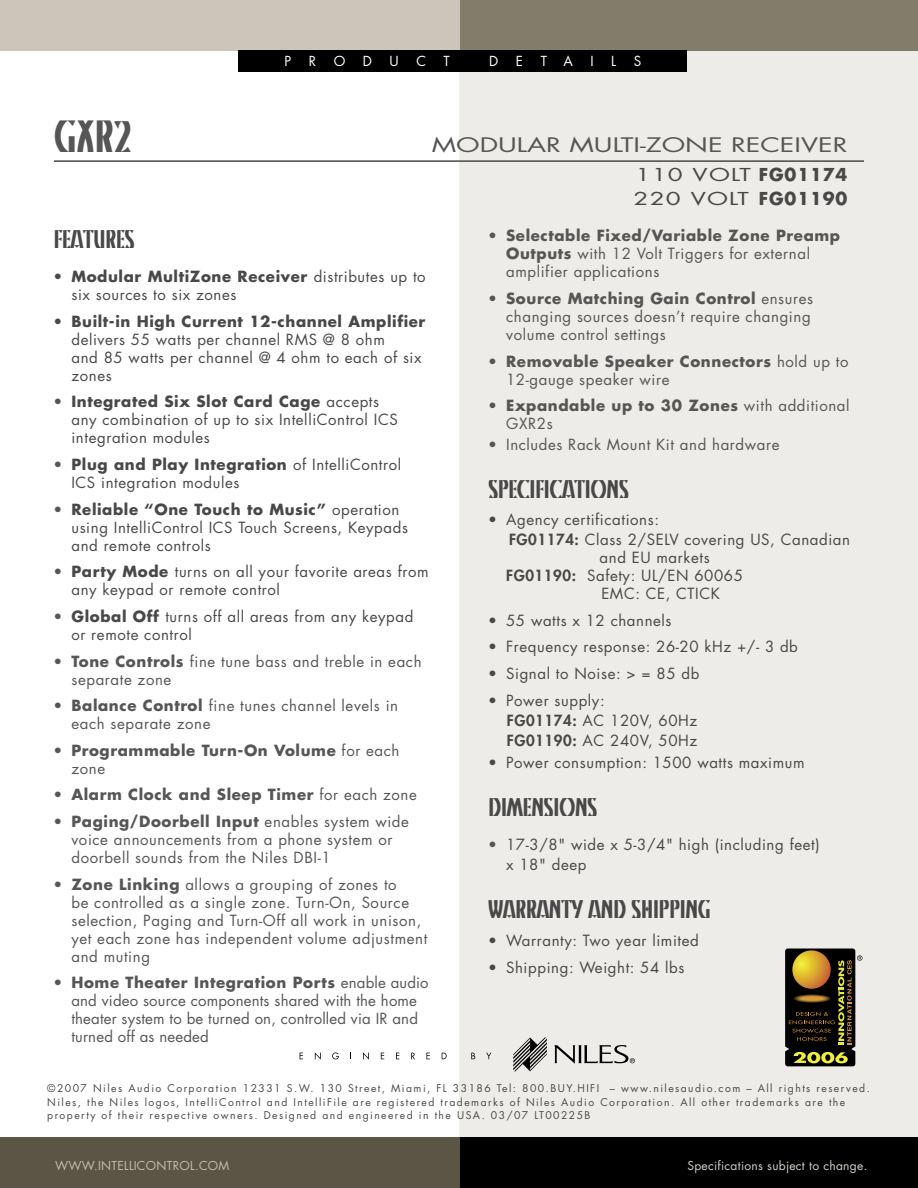
<style>
.page{position:relative;width:918px;height:1188px;background:#fff}
.page>*{position:absolute;margin:0;border:0;box-sizing:border-box;transform-origin:0 0}
.Pg2_-_Model{font:45px "Kino MT Std";color:#565656}
.Pg2_-_Feat___Spec_Title{font:25.5px "Kino MT Std";letter-spacing:-.03em;color:#484848}
.Pg2_-_Feat___Spec_Bullets{font:25.5px "Kino MT Std";letter-spacing:-.03em;color:#484848}
.Pg2_-_Model-2{font:19.5px "Futura Std";color:#565656;scale:1.4 1}
.pg2_-_Model_-_Stock{font:17.25px "Futura Std";letter-spacing:.05em;color:#484848;scale:1.4 1}
.Pg2_-_Feat___Spec_Bullets-2{font:15px/18px "Futura Std";letter-spacing:.04em;color:#484848}
.Pg2_-_Feat___Spec_Bullets-3{font:15px/18px "Futura Std";letter-spacing:.04em;color:#565656}
.Pg2_-_Feat___Spec_Bullets-4{font:15px/18px "Futura Std";letter-spacing:.01em;color:#565656}
.Pg2_-_Feat___Spec_Bullets-5{font:700 15px/18px "Futura Std";letter-spacing:.04em;color:#565656}
.t1{font:13.5px "Futura Std";color:#fff}
.Pg2_-_Feat___Spec_Bullets-6{font:12px "Futura Std";letter-spacing:.025em;color:#d3d2cb}
.Pg2_-_Feat___Spec_Bullets-7{font:12px "Futura Std";letter-spacing:.025em;color:#c0beb1}
.Pg2_-_copyright{font:10.35px/13.5px "Futura Std";letter-spacing:.14em;color:#484848}
.s1{font-weight:700}
.s2{color:#565656}
.s3{font-weight:400}
.s4{font-weight:800}
</style>
<div class="page">
<div style="left:459px;top:38px;width:459px;height:1111px;background:#eeece8"></div>
<div style="left:460px;top:1138px;width:458px;height:50px;background:#000"></div>
<div style="left:0;top:1138px;width:460px;height:50px;background:#5a5544"></div>
<div style="left:460px;top:0;width:458px;height:50px;background:#827c6b"></div>
<div style="left:0;top:0;width:460px;height:50px;background:#ccc6ba"></div>
<svg style="left:785px;top:949px;width:77px;height:117px;background:#4e4322"></svg>
<div style="left:239px;top:50px;width:448px;height:21px;background:#000"></div>
<svg style="left:300px;top:1053px;width:3px;height:6px"></svg>
<svg style="left:315px;top:1052px;width:6px;height:8px"></svg>
<svg style="left:332px;top:1053px;width:7px;height:6px"></svg>
<svg style="left:363px;top:1052px;width:6px;height:8px"></svg>
<svg style="left:381px;top:1053px;width:3px;height:6px"></svg>
<svg style="left:396px;top:1053px;width:3px;height:6px"></svg>
<svg style="left:411px;top:1053px;width:4px;height:6px"></svg>
<svg style="left:426px;top:1053px;width:4px;height:6px"></svg>
<svg style="left:442px;top:1053px;width:5px;height:6px"></svg>
<svg style="left:471px;top:1053px;width:4px;height:6px"></svg>
<svg style="left:486px;top:1053px;width:5px;height:6px"></svg>
<svg style="left:513px;top:1037px;width:34px;height:34px"></svg>
<svg style="left:554px;top:1045px;width:81px;height:19px"></svg>
<hr style="left:54px;top:160px;width:810px;height:2px;background:#484848">
<p class="Pg2_-_Model" style="left:54px;top:111px;width:79px">GXR2</p>
<p class="t1" style="left:285px;top:52px;width:8px">P</p>
<p class="t1" style="left:309px;top:52px;width:9px">R</p>
<p class="t1" style="left:334px;top:52px;width:13px">O</p>
<p class="t1" style="left:363px;top:52px;width:11px">D</p>
<p class="t1" style="left:390px;top:52px;width:11px">U</p>
<p class="t1" style="left:416px;top:52px;width:11px">C</p>
<p class="t1" style="left:444px;top:52px;width:8px">T</p>
<p class="t1" style="left:489px;top:52px;width:11px">D</p>
<p class="t1" style="left:516px;top:52px;width:9px">E</p>
<p class="t1" style="left:541px;top:52px;width:34px">T A</p>
<p class="t1" style="left:591px;top:52px;width:5px">I</p>
<p class="t1" style="left:611px;top:52px;width:7px">L</p>
<p class="t1" style="left:634px;top:52px;width:9px">S</p>
<p class="Pg2_-_Model-2" style="left:432px;top:132px;width:298px">MODULAR MULTI-ZONE RECEIVER</p>
<p class="pg2_-_Model_-_Stock" style="left:636px;top:164px;width:153px">110 VOLT <span class="s1">FG01174</span></p>
<p class="pg2_-_Model_-_Stock" style="left:634px;top:188px;width:154px">220 VOLT <span class="s1">FG01190</span></p>
<p class="Pg2_-_Feat___Spec_Title" style="left:53px;top:225px;width:83px">FEATURES</p>
<p class="Pg2_-_Feat___Spec_Bullets-2" style="left:71px;top:268px;width:356px;text-indent:-18px">• <span class="s1">Modular MultiZone Receiver</span> distributes up to six sources to six zones</p>
<p class="Pg2_-_Feat___Spec_Bullets-2" style="left:71px;top:312px;width:355px;text-indent:-18px">• <span class="s1">Built-in High Current 12-channel Amplifier </span>delivers 55 watts per channel RMS @ 8 ohm<br>and 85 watts per channel @ 4 ohm to each of six zones</p>
<p class="Pg2_-_Feat___Spec_Bullets-2" style="left:71px;top:393px;width:328px;text-indent:-18px"><span class="s2">•</span> <span class="s1">Integrated Six Slot Card Cage</span> accepts any combination of up to six IntelliControl ICS integration modules</p>
<p class="Pg2_-_Feat___Spec_Bullets-2" style="left:71px;top:456px;width:331px;text-indent:-18px"><span class="s2">•</span> <span class="s1">Plug and Play Integration</span> of IntelliControl<br>ICS integration modules</p>
<p class="Pg2_-_Feat___Spec_Bullets-2" style="left:71px;top:500px;width:338px;text-indent:-18px"><span class="s2">•</span> <span class="s1">Reliable “One Touch to Music”</span> operation using IntelliControl ICS Touch Screens, Keypads and remote controls</p>
<p class="Pg2_-_Feat___Spec_Bullets-2" style="left:71px;top:563px;width:359px;text-indent:-18px"><span class="s2">•</span> <span class="s1">Party Mode</span> turns on all your favorite areas from any keypad or remote control</p>
<p class="Pg2_-_Feat___Spec_Bullets-2" style="left:71px;top:608px;width:343px;text-indent:-18px"><span class="s2">•</span> <span class="s1">Global Off</span> turns off all areas from any keypad or remote control</p>
<p class="Pg2_-_Feat___Spec_Bullets-3" style="left:71px;top:652px;width:352px;text-indent:-18px">• <span class="s1">Tone Controls</span> fine tune bass and treble in each separate zone</p>
<p class="Pg2_-_Feat___Spec_Bullets-3" style="left:71px;top:697px;width:328px;text-indent:-18px">• <span class="s1">Balance Control</span> fine tunes channel levels in each separate zone</p>
<p class="Pg2_-_Feat___Spec_Bullets-5" style="left:71px;top:741px;width:330px;text-indent:-18px"><span class="s3">•</span> Programmable Turn-On Volume <span class="s3">for each zone</span></p>
<p class="Pg2_-_Feat___Spec_Bullets-5" style="left:53px;top:786px;width:365px"><span class="s3">•</span> Alarm Clock and Sleep Timer <span class="s3">for each zone</span></p>
<p class="Pg2_-_Feat___Spec_Bullets-3" style="left:71px;top:813px;width:339px;text-indent:-18px">• <span class="s1">Paging/Doorbell Input</span> enables system wide voice announcements from a phone system or doorbell sounds from the Niles DBI-1</p>
<p class="Pg2_-_Feat___Spec_Bullets-3" style="left:71px;top:875px;width:357px;text-indent:-18px">• <span class="s1">Zone Linking</span> allows a grouping of zones to<br>be controlled as a single zone. Turn-On, Source selection, Paging and Turn-Off all work in unison, yet each zone has independent volume adjustment and muting</p>
<p class="Pg2_-_Feat___Spec_Bullets-4" style="left:71px;top:974px;width:359px;text-indent:-18px">• <span class="s1">Home Theater Integration Ports</span> enable audio and video source components shared with the home theater system to be turned on, controlled via IR and turned off as needed</p>
<p class="Pg2_-_Feat___Spec_Bullets-3" style="left:506px;top:227px;width:336px;text-indent:-18px">• <span class="s1">Selectable Fixed/Variable Zone Preamp<br>Outputs</span> with 12 Volt Triggers for external amplifier applications</p>
<p class="Pg2_-_Feat___Spec_Bullets-3" style="left:506px;top:290px;width:309px;text-indent:-18px">• <span class="s1">Source Matching Gain Control</span> ensures changing sources doesn’t require changing volume control settings</p>
<p class="Pg2_-_Feat___Spec_Bullets-3" style="left:506px;top:352px;width:344px;text-indent:-18px">• <span class="s1">Removable Speaker Connectors</span> hold up to<br>12-gauge speaker wire</p>
<p class="Pg2_-_Feat___Spec_Bullets-5" style="left:506px;top:397px;width:345px;text-indent:-18px"><span class="s3">•</span> Expandable up to 30 Zones <span class="s3">with additional<br>GXR2s</span></p>
<p class="Pg2_-_Feat___Spec_Bullets-3" style="left:488px;top:436px;width:293px">• Includes Rack Mount Kit and hardware</p>
<p class="Pg2_-_Feat___Spec_Bullets" style="left:488px;top:475px;width:142px">SPECIFICATIONS</p>
<p class="Pg2_-_Feat___Spec_Bullets-2" style="left:488px;top:511px;width:172px">• Agency certifications:</p>
<p class="Pg2_-_Feat___Spec_Bullets-2" style="left:509px;top:531px;width:343px"><span class="s4">FG01174:</span> Class 2/SELV covering US, Canadian</p>
<p class="Pg2_-_Feat___Spec_Bullets-2" style="left:600px;top:549px;width:112px">and EU markets</p>
<p class="Pg2_-_Feat___Spec_Bullets-2" style="left:506px;top:567px;width:238px"><span class="s4">FG01190:</span> Safety: UL/EN 60065</p>
<p class="Pg2_-_Feat___Spec_Bullets-2" style="left:601px;top:585px;width:120px">EMC: CE, CTICK</p>
<p class="Pg2_-_Feat___Spec_Bullets-2" style="left:488px;top:611px;width:185px">• 55 watts x 12 channels</p>
<p class="Pg2_-_Feat___Spec_Bullets-2" style="left:488px;top:638px;width:311px">• Frequency response: 26-20 kHz +/- 3 db</p>
<p class="Pg2_-_Feat___Spec_Bullets-2" style="left:488px;top:665px;width:213px">• Signal to Noise: &gt; = 85 db</p>
<p class="Pg2_-_Feat___Spec_Bullets-2" style="left:488px;top:691px;width:118px">• Power supply:</p>
<p class="Pg2_-_Feat___Spec_Bullets-2" style="left:507px;top:712px;width:192px"><span class="s4">FG01174:</span> AC 120V, 60Hz</p>
<p class="Pg2_-_Feat___Spec_Bullets-2" style="left:507px;top:732px;width:192px"><span class="s4">FG01190:</span> AC 240V, 50Hz</p>
<p class="Pg2_-_Feat___Spec_Bullets-2" style="left:488px;top:753px;width:318px">• Power consumption: 1500 watts maximum</p>
<p class="Pg2_-_Feat___Spec_Title" style="left:488px;top:793px;width:111px">DIMENSIONS</p>
<p class="Pg2_-_Feat___Spec_Bullets-2" style="left:506px;top:835px;width:315px;line-height:19.5px;text-indent:-18px"><span class="s2">•</span> 17-3/8" wide x 5-3/4" high (including feet) x 18" deep</p>
<p class="Pg2_-_Feat___Spec_Title" style="left:488px;top:895px;width:224px">WARRANTY AND SHIPPING</p>
<p class="Pg2_-_Feat___Spec_Bullets-2" style="left:488px;top:932px;width:212px">• Warranty: Two year limited</p>
<p class="Pg2_-_Feat___Spec_Bullets-2" style="left:488px;top:958px;width:198px">• Shipping: Weight: 54 lbs</p>
<p class="Pg2_-_copyright" style="left:47px;top:1082px;width:824px">©2007 Niles Audio Corporation 12331 S.W. 130 Street, Miami, FL 33186 Tel: 800.BUY.HIFI – www.nilesaudio.com – All rights reserved.<br>Niles, the Niles logos, IntelliControl and IntelliFile are registered trademarks of Niles Audio Corporation. All other trademarks are the property of their respective owners. Designed and engineered in the USA. 03/07 LT00225B</p>
<p class="Pg2_-_Feat___Spec_Bullets-7" style="left:55px;top:1157px;width:176px">WWW.INTELLICONTROL.COM</p>
<p class="Pg2_-_Feat___Spec_Bullets-6" style="left:687px;top:1157px;width:181px">Specifications subject to change.</p>
</div>
